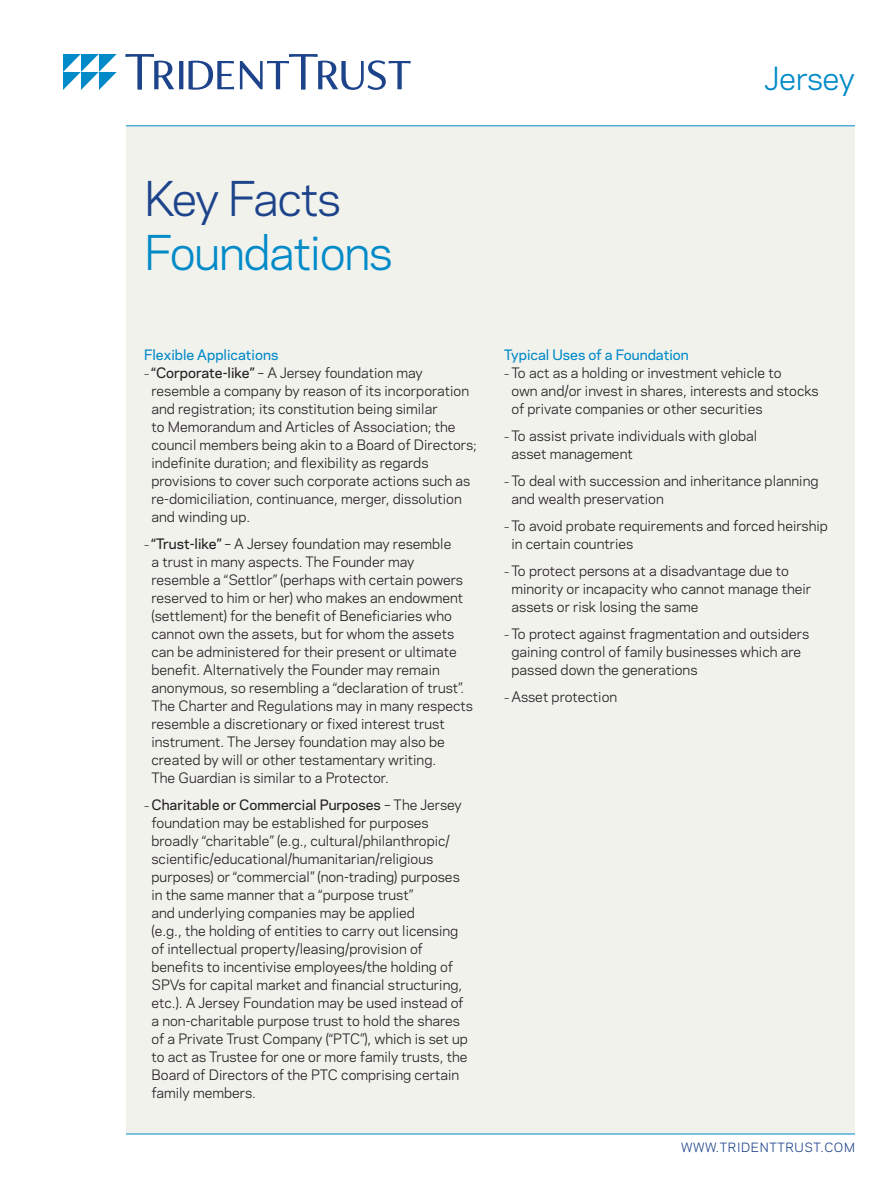
<style>
.page{position:relative;width:891px;height:1188px;background:#fff}
.page>*{position:absolute;margin:0;border:0;box-sizing:border-box;transform-origin:0 0}
.t1{font:45px "Polaris";letter-spacing:-.03em;color:#008ac8}
.t2{font:45px "Polaris";letter-spacing:-.04em;color:#1d448b}
.t3{font:30px "Polaris";letter-spacing:-.01em;color:#008ac8}
.t4{font:13.5px/18px "Polaris";color:#231f20}
.Head_1{font:500 13.5px "Polaris";color:#008ac8}
.t5{font:12px "Polaris";letter-spacing:.05em;color:#1d448b}
.s1{font-size:10.5px}
.s2{font-weight:500}
</style>
<div class="page">
<div style="left:126px;top:126px;width:729px;height:1008px;background:#f2f2ed"></div>
<hr style="left:126px;top:1134px;width:729px;height:1px;background:#008ac8">
<hr style="left:126px;top:126px;width:729px;height:1px;background:#008ac8">
<svg style="left:126px;top:54px;width:285px;height:36px"></svg>
<svg style="left:63px;top:54px;width:54px;height:36px"></svg>
<h2 class="t3" style="left:764px;top:56px;width:92px">Jersey</h2>
<h1 class="t2" style="left:144px;top:165px;width:199px">Key Facts</h1>
<h1 class="t1" style="left:144px;top:219px;width:250px">Foundations</h1>
<p class="Head_1" style="left:144px;top:345px;width:136px">Flexible Applications</p>
<p class="t4" style="left:152px;top:363px;width:327px;text-indent:-8px"><span class="s1">–</span> <span class="s2">“Corporate-like”</span> – A Jersey foundation may resemble a company by reason of its incorporation and registration; its constitution being similar<br>to Memorandum and Articles of Association; the council members being akin to a Board of Directors; indefinite duration; and flexibility as regards provisions to cover such corporate actions such as re-domiciliation, continuance, merger, dissolution and winding up.</p>
<p class="t4" style="left:152px;top:534px;width:323px;text-indent:-8px"><span class="s1">–</span> <span class="s2">“Trust-like”</span> – A Jersey foundation may resemble<br>a trust in many aspects. The Founder may resemble a “Settlor” (perhaps with certain powers reserved to him or her) who makes an endowment (settlement) for the benefit of Beneficiaries who cannot own the assets, but for whom the assets can be administered for their present or ultimate benefit. Alternatively the Founder may remain anonymous, so resembling a “declaration of trust”.<br>The Charter and Regulations may in many respects resemble a discretionary or fixed interest trust instrument. The Jersey foundation may also be created by will or other testamentary writing.<br>The Guardian is similar to a Protector.</p>
<p class="t4" style="left:152px;top:795px;width:318px;text-indent:-8px"><span class="s1">–</span> <span class="s2">Charitable or Commercial Purposes</span> – The Jersey foundation may be established for purposes broadly “charitable” (e.g., cultural/philanthropic/ scientific/educational/humanitarian/religious purposes) or “commercial” (non-trading) purposes in the same manner that a “purpose trust”<br>and underlying companies may be applied<br>(e.g., the holding of entities to carry out licensing of intellectual property/leasing/provision of benefits to incentivise employees/the holding of SPVs for capital market and financial structuring, etc.). A Jersey Foundation may be used instead of a non-charitable purpose trust to hold the shares of a Private Trust Company (“PTC”), which is set up to act as Trustee for one or more family trusts, the Board of Directors of the PTC comprising certain family members.</p>
<p class="Head_1" style="left:504px;top:345px;width:186px">Typical Uses of a Foundation</p>
<p class="t4" style="left:512px;top:363px;width:309px;text-indent:-8px"><span class="s1">–</span> To act as a holding or investment vehicle to<br>own and/or invest in shares, interests and stocks of private companies or other securities</p>
<p class="t4" style="left:512px;top:426px;width:247px;text-indent:-8px"><span class="s1">–</span> To assist private individuals with global asset management</p>
<p class="t4" style="left:512px;top:471px;width:309px;text-indent:-8px"><span class="s1">–</span> To deal with succession and inheritance planning and wealth preservation</p>
<p class="t4" style="left:512px;top:516px;width:318px;text-indent:-8px"><span class="s1">–</span> To avoid probate requirements and forced heirship in certain countries</p>
<p class="t4" style="left:512px;top:561px;width:301px;text-indent:-8px"><span class="s1">–</span> To protect persons at a disadvantage due to minority or incapacity who cannot manage their assets or risk losing the same</p>
<p class="t4" style="left:512px;top:624px;width:299px;text-indent:-8px"><span class="s1">–</span> To protect against fragmentation and outsiders gaining control of family businesses which are passed down the generations</p>
<p class="t4" style="left:504px;top:687px;width:115px"><span class="s1">–</span> Asset protection</p>
<p class="t5" style="left:681px;top:1138px;width:175px">WWW.TRIDENTTRUST.COM</p>
</div>
